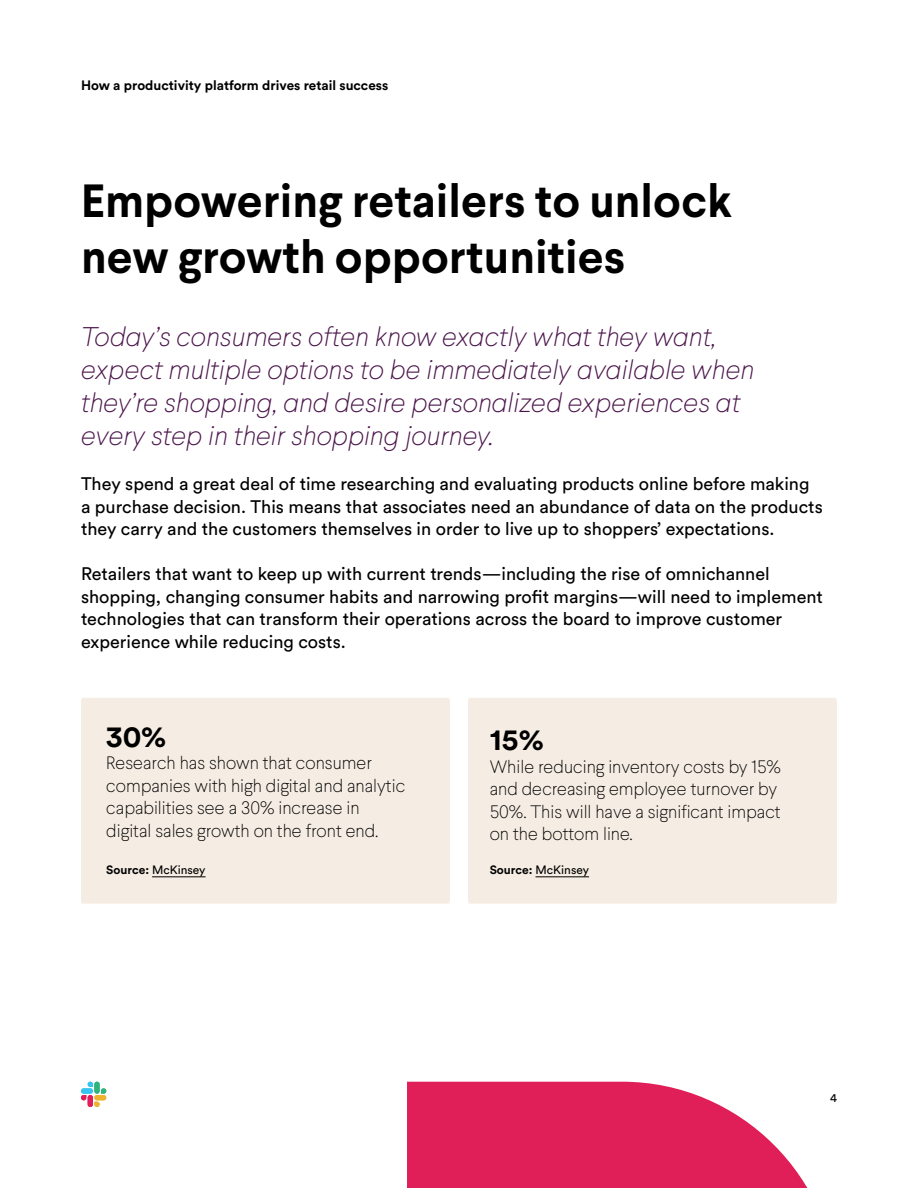
<style>
.page{position:relative;width:918px;height:1188px;background:#fff}
.page>*{position:absolute;margin:0;border:0;box-sizing:border-box;transform-origin:0 0}
.t1{font:700 46.5px/55.8px "Larsseit";color:#000}
.t2{font:700 30px "Slack Circular";color:#000}
.t3{font:italic 100 27px/33px "Larsseit";color:#4a144a}
.t4{font:18px/22.5px "Slack Circular";color:#000}
.t5{font:100 18px/22.5px "Larsseit";color:#000}
.t6{font:700 13.5px "Slack Circular";color:#000}
.t7{font:12px "Slack Circular";color:#000}
.s1{font-weight:700}
</style>
<div class="page">
<svg style="left:81px;top:1095px;width:5px;height:5px"></svg>
<div style="left:88px;top:1095px;width:5px;height:12px;background:#e01f59;border-radius:3px"></div>
<svg style="left:88px;top:1082px;width:5px;height:5px"></svg>
<div style="left:81px;top:1088px;width:12px;height:6px;background:#36c4f0;border-radius:3px"></div>
<svg style="left:101px;top:1088px;width:5px;height:6px"></svg>
<div style="left:94px;top:1082px;width:6px;height:12px;background:#2eb57d;border-radius:3px"></div>
<svg style="left:94px;top:1102px;width:6px;height:5px"></svg>
<div style="left:94px;top:1095px;width:12px;height:5px;background:#edb32e;border-radius:3px"></div>
<div style="left:468px;top:698px;width:369px;height:206px;background:#f5ede3"></div>
<svg style="left:407px;top:1082px;width:401px;height:106px;background:#e43d6f"></svg>
<div style="left:81px;top:698px;width:369px;height:206px;background:#f5ede3"></div>
<hr style="left:152px;top:876px;width:54px;height:1px;background:#000">
<hr style="left:536px;top:876px;width:53px;height:1px;background:#000">
<p class="t6" style="left:81px;top:76px;width:309px">How a productivity platform drives retail success</p>
<h1 class="t1" style="left:81px;top:173px;width:653px">Empowering retailers to unlock new growth opportunities</h1>
<h3 class="t3" style="left:81px;top:320px;width:675px">Today’s consumers often know exactly what they want, expect multiple options to be immediately available when they’re shopping, and desire personalized experiences at every step in their shopping journey.</h3>
<p class="t4" style="left:81px;top:472px;width:743px">They spend a great deal of time researching and evaluating products online before making a purchase decision. This means that associates need an abundance of data on the products they carry and the customers themselves in order to live up to shoppers’ expectations.</p>
<p class="t4" style="left:81px;top:562px;width:743px">Retailers that want to keep up with current trends—including the rise of omnichannel shopping, changing consumer habits and narrowing profit margins—will need to implement technologies that can transform their operations across the board to improve customer experience while reducing costs.</p>
<h2 class="t2" style="left:106px;top:716px;width:62px">30%</h2>
<p class="t5" style="left:106px;top:752px;width:300px">Research has shown that consumer companies with high digital and analytic capabilities see a 30% increase in digital sales growth on the front end.</p>
<h2 class="t2" style="left:490px;top:719px;width:56px">15%</h2>
<p class="t5" style="left:490px;top:755px;width:293px">While reducing inventory costs by 15% and decreasing employee turnover by 50%. This will have a significant impact on the bottom line.</p>
<p class="t7" style="left:106px;top:862px;width:101px"><span class="s1">Source:</span> McKinsey</p>
<p class="t7" style="left:490px;top:862px;width:101px"><span class="s1">Source:</span> McKinsey</p>
<p class="t7" style="left:830px;top:1090px;width:8px">4</p>
</div>
